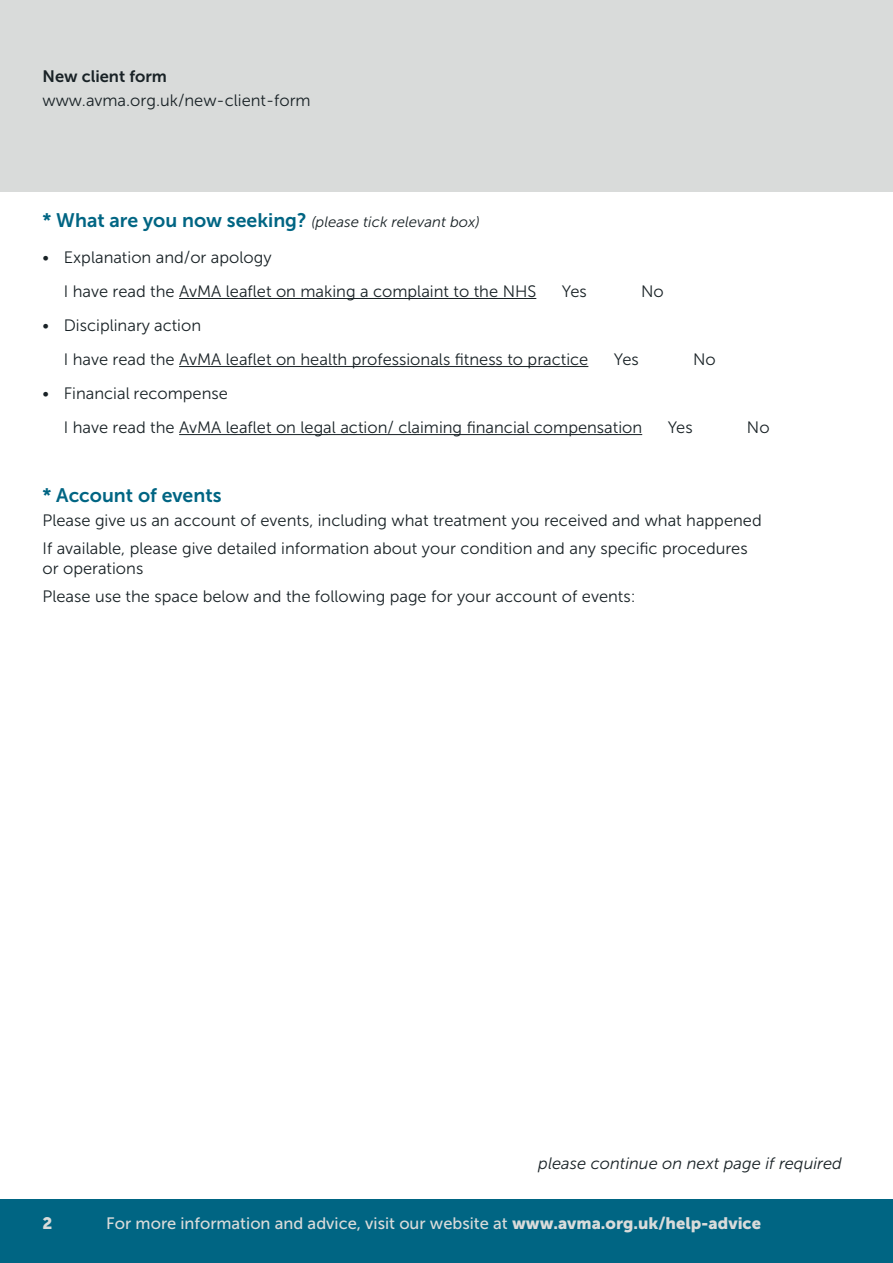
<style>
.page{position:relative;width:893px;height:1263px;background:#fff}
.page>*{position:absolute;margin:0;border:0;box-sizing:border-box;transform-origin:0 0}
.t1{font:19.5px "Museo Sans 700";color:#006583}
.t2{font:16.5px/28.3px "Museo Sans 300";color:#192226}
.t3{font:16.5px "Museo Sans 500";color:#d9dbda}
.t4{font:italic 16.5px "Museo Sans 300";color:#192226}
.t5{font:16.5px "Museo Sans 700";color:#192226}
.t6{font:16.5px "Museo Sans 900";color:#d9dbda}
.t7{font:italic 15px "Museo Sans 300";color:#192226}
.s1{font-family:"Museo Sans 700";font-style:normal;font-size:19.5px;color:#006583}
.s2{font-family:"Museo Sans 900"}
</style>
<div class="page">
<div style="left:0;top:1199px;width:893px;height:64px;background:#006583"></div>
<div style="left:0;top:0;width:893px;height:191px;background:#d9dbda"></div>
<hr style="left:179px;top:298px;width:357px;height:1px;background:#192226">
<hr style="left:179px;top:434px;width:463px;height:1px;background:#192226">
<hr style="left:179px;top:366px;width:409px;height:1px;background:#192226">
<p class="t5" style="left:43px;top:67px;width:126px">New client form</p>
<p class="t2" style="left:43px;top:87px;width:270px">www.avma.org.uk/new-client-form</p>
<p class="t7" style="left:43px;top:214px;width:439px"><span class="s1">* What are you now seeking?</span> (please tick relevant box)</p>
<p class="t2" style="left:64px;top:240px;width:474px;line-height:34px;text-indent:-21px">• Explanation and/or apology<br>I have read the AvMA leaflet on making a complaint to the NHS</p>
<p class="t2" style="left:43px;top:311px;width:160px">• Disciplinary action</p>
<p class="t2" style="left:562px;top:277px;width:26px">Yes</p>
<p class="t2" style="left:641px;top:277px;width:24px">No</p>
<p class="t2" style="left:64px;top:345px;width:526px">I have read the AvMA leaflet on health professionals fitness to practice</p>
<p class="t2" style="left:614px;top:345px;width:26px">Yes</p>
<p class="t2" style="left:693px;top:345px;width:24px">No</p>
<p class="t2" style="left:43px;top:379px;width:187px">• Financial recompense</p>
<p class="t2" style="left:64px;top:413px;width:580px">I have read the AvMA leaflet on legal action/ claiming financial compensation</p>
<p class="t2" style="left:668px;top:413px;width:26px">Yes</p>
<p class="t2" style="left:747px;top:413px;width:24px">No</p>
<p class="t1" style="left:43px;top:484px;width:181px">* Account of events</p>
<p class="t2" style="left:43px;top:506px;width:721px">Please give us an account of events, including what treatment you received and what happened<br>If available, please give detailed information about your condition and any specific procedures</p>
<p class="t2" style="left:43px;top:554px;width:595px">or operations<br>Please use the space below and the following page for your account of events:</p>
<p class="t4" style="left:538px;top:1155px;width:305px">please continue on next page if required</p>
<p class="t6" style="left:43px;top:1213px;width:11px">2</p>
<p class="t3" style="left:106px;top:1214px;width:656px">For more information and advice, visit our website at <span class="s2">www.avma.org.uk/help-advice</span></p>
</div>
